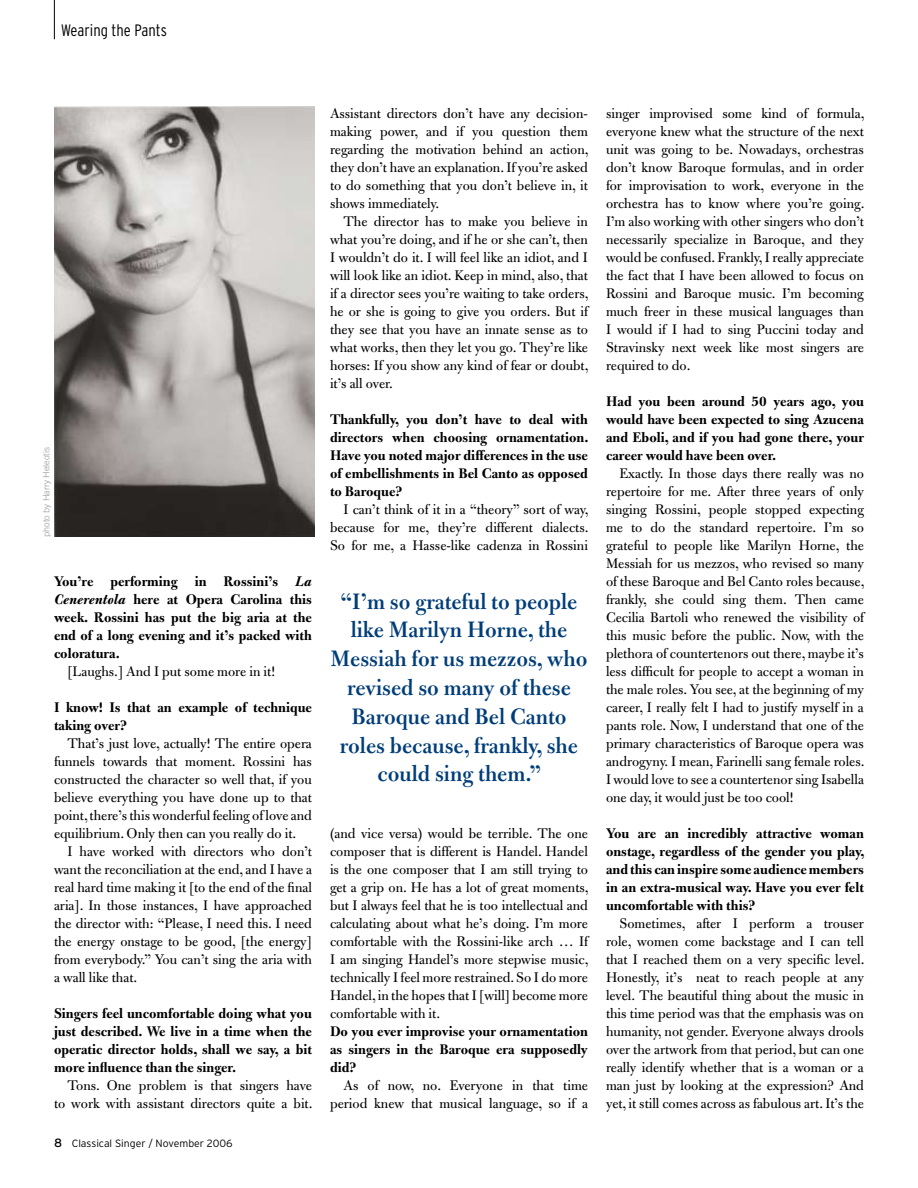
<style>
.page{position:relative;width:918px;height:1188px;background:#fff}
.page>*{position:absolute;margin:0;border:0;box-sizing:border-box;transform-origin:0 0}
.t1{font:600 24px/28.8px "Bulmer";color:#003d78;text-align:center}
.t2{font:300 condensed 16.5px "Interstate";color:#000}
.t3{font:15px/18px "Bulmer";color:#000;text-align:justify}
.t4{font:700 15px/18px "Bulmer";color:#000;text-align:justify}
.t5{font:300 10.5px "Interstate";color:#000}
.t6{font:300 9px "Trade Gothic";color:#939598}
.s1{font-style:italic}
</style>
<div class="page">
<hr style="left:54px;top:0;width:1px;height:39px;background:#000">
<img style="left:54px;top:107px;width:261px;height:430px">
<p class="t2" style="left:61px;top:21px;width:107px">Wearing the Pants</p>
<p class="t6" style="left:41px;top:537px;width:91px;rotate:-90deg">photo by Harry Heleotis</p>
<p class="t4" style="left:54px;top:573px;width:260px">You’re performing in Rossini’s <span class="s1">La Cenerentola</span> here at Opera Carolina this week. Rossini has put the big aria at the end of a long evening and it’s packed with coloratura.</p>
<p class="t3" style="left:68px;top:663px;width:209px">[Laughs.] And I put some more in it!</p>
<p class="t4" style="left:54px;top:699px;width:260px">I know! Is that an example of technique taking over?</p>
<p class="t3" style="left:54px;top:735px;width:260px;text-indent:14px">That’s just love, actually! The entire opera funnels towards that moment. Rossini has constructed the character so well that, if you believe everything you have done up to that point, there’s this wonderful feeling of love and equilibrium. Only then can you really do it.</p>
<p class="t3" style="left:54px;top:843px;width:260px;text-indent:14px">I have worked with directors who don’t want the reconciliation at the end, and I have a real hard time making it [to the end of the final aria]. In those instances, I have approached the director with: “Please, I need this. I need the energy onstage to be good, [the energy] from everybody.” You can’t sing the aria with a wall like that.</p>
<p class="t4" style="left:54px;top:1005px;width:259px">Singers feel uncomfortable doing what you just described. We live in a time when the operatic director holds, shall we say, a bit more influence than the singer.</p>
<p class="t3" style="left:54px;top:1077px;width:260px;text-align:right">Tons. One problem is that singers have to work with assistant directors quite a bit.</p>
<p class="t5" style="left:72px;top:1138px;width:162px">Classical Singer / November 2006</p>
<p class="t3" style="left:330px;top:104px;width:260px">Assistant directors don’t have any decision&shy;making power, and if you question them regarding the motivation behind an action, they don’t have an explanation. If you’re asked to do something that you don’t believe in, it shows immediately.</p>
<p class="t3" style="left:330px;top:212px;width:260px;text-indent:14px">The director has to make you believe in what you’re doing, and if he or she can’t, then I wouldn’t do it. I will feel like an idiot, and I will look like an idiot. Keep in mind, also, that if a director sees you’re waiting to take orders, he or she is going to give you orders. But if they see that you have an innate sense as to what works, then they let you go. They’re like horses: If you show any kind of fear or doubt, it’s all over.</p>
<p class="t4" style="left:330px;top:410px;width:260px">Thankfully, you don’t have to deal with directors when choosing ornamentation.<br>Have you noted major differences in the use of embellishments in Bel Canto as opposed to Baroque?</p>
<p class="t3" style="left:330px;top:500px;width:260px;text-indent:14px">I can’t think of it in a “theory” sort of way, because for me, they’re different dialects.<br>So for me, a Hasse-like cadenza in Rossini</p>
<h1 class="t1" style="left:331px;top:587px;width:258px">“I’m so grateful to people like Marilyn Horne, the<br>Messiah for us mezzos, who revised so many of these<br>Baroque and Bel Canto roles because, frankly, she could sing them.”</h1>
<p class="t3" style="left:330px;top:824px;width:260px">(and vice versa) would be terrible. The one composer that is different is Handel. Handel is the one composer that I am still trying to get a grip on. He has a lot of great moments, but I always feel that he is too intellectual and calculating about what he’s doing. I’m more comfortable with the Rossini-like arch … If I am singing Handel’s more stepwise music, technically I feel more restrained. So I do more Handel, in the hopes that I [will] become more comfortable with it.</p>
<p class="t4" style="left:330px;top:1022px;width:260px">Do you ever improvise your ornamentation as singers in the Baroque era supposedly did?</p>
<p class="t3" style="left:330px;top:1076px;width:260px;text-align:right">As of now, no. Everyone in that time period knew that musical language, so if a</p>
<p class="t3" style="left:606px;top:104px;width:260px">singer improvised some kind of formula, everyone knew what the structure of the next unit was going to be. Nowadays, orchestras don’t know Baroque formulas, and in order for improvisation to work, everyone in the orchestra has to know where you’re going.<br>I’m also working with other singers who don’t necessarily specialize in Baroque, and they would be confused. Frankly, I really appreciate the fact that I have been allowed to focus on Rossini and Baroque music. I’m becoming much freer in these musical languages than I would if I had to sing Puccini today and Stravinsky next week like most singers are required to do.</p>
<p class="t4" style="left:606px;top:392px;width:260px">Had you been around 50 years ago, you would have been expected to sing Azucena and Eboli, and if you had gone there, your career would have been over.</p>
<p class="t3" style="left:606px;top:464px;width:260px;text-indent:14px">Exactly. In those days there really was no repertoire for me. After three years of only singing Rossini, people stopped expecting me to do the standard repertoire. I’m so grateful to people like Marilyn Horne, the Messiah for us mezzos, who revised so many of these Baroque and Bel Canto roles because, frankly, she could sing them. Then came Cecilia Bartoli who renewed the visibility of this music before the public. Now, with the plethora of countertenors out there, maybe it’s less difficult for people to accept a woman in the male roles. You see, at the beginning of my career, I really felt I had to justify myself in a pants role. Now, I understand that one of the primary characteristics of Baroque opera was androgyny. I mean, Farinelli sang female roles.<br>I would love to see a countertenor sing Isabella one day, it would just be too cool!</p>
<p class="t4" style="left:606px;top:824px;width:260px">You are an incredibly attractive woman onstage, regardless of the gender you play, and this can inspire some audience members in an extra-musical way. Have you ever felt uncomfortable with this?</p>
<p class="t3" style="left:606px;top:914px;width:260px;text-indent:14px">Sometimes, after I perform a trouser role, women come backstage and I can tell that I reached them on a very specific level.<br>Honestly, it’s neat to reach people at any level. The beautiful thing about the music in this time period was that the emphasis was on humanity, not gender. Everyone always drools over the artwork from that period, but can one really identify whether that is a woman or a man just by looking at the expression? And yet, it still comes across as fabulous art. It’s the</p>
</div>
